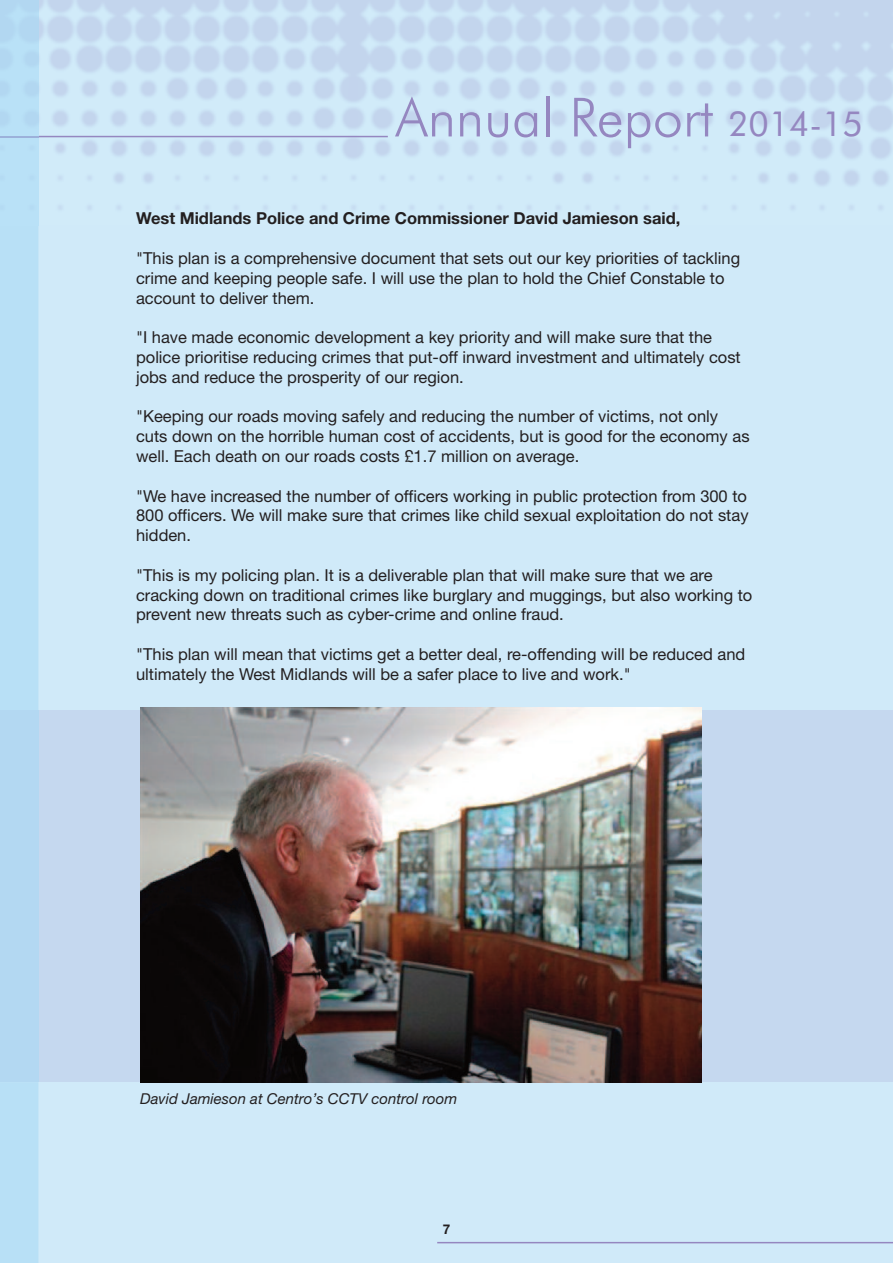
<style>
.page{position:relative;width:893px;height:1263px;background:#d0eaf9}
.page>*{position:absolute;margin:0;border:0;box-sizing:border-box;transform-origin:0 0}
.t1{font:300 54px "Futura BT";color:#9587c0}
.t2{font:16.5px/19.8px "Helvetica Neue LT";color:#231f20}
.t3{font:700 16.5px "Helvetica Neue LT";color:#231f20}
.t4{font:italic 15px "Helvetica Neue LT";color:#231f20}
.t5{font:700 13.5px "Helvetica Neue LT";color:#231f20}
.s1{font-weight:400;font-size:34.5px}
</style>
<div class="page">
<div style="left:38px;top:710px;width:855px;height:372px;background:#c5d8ef"></div>
<hr style="left:0;top:136px;width:388px;height:1px;background:#9587c0">
<hr style="left:437px;top:1242px;width:456px;height:1px;background:#9587c0">
<div style="left:0;top:225px;width:38px;height:1038px;background:#b8e0f6"></div>
<div style="left:0;top:710px;width:38px;height:372px;background:#b3d8f2"></div>
<hr style="left:0;top:136px;width:38px;height:1px;background:#9cb1da">
<img style="left:140px;top:708px;width:562px;height:374px">
<h1 class="t1" style="left:395px;top:96px;width:469px">Annual Report <span class="s1">2014-15</span></h1>
<p class="t3" style="left:136px;top:213px;width:546px">West Midlands Police and Crime Commissioner David Jamieson said,</p>
<p class="t2" style="left:136px;top:250px;width:606px">"This plan is a comprehensive document that sets out our key priorities of tackling crime and keeping people safe. I will use the plan to hold the Chief Constable to account to deliver them.</p>
<p class="t2" style="left:136px;top:329px;width:606px">"I have made economic development a key priority and will make sure that the police prioritise reducing crimes that put-off inward investment and ultimately cost jobs and reduce the prosperity of our region.</p>
<p class="t2" style="left:136px;top:408px;width:615px">"Keeping our roads moving safely and reducing the number of victims, not only cuts down on the horrible human cost of accidents, but is good for the economy as well. Each death on our roads costs £1.7 million on average.</p>
<p class="t2" style="left:136px;top:487px;width:614px;text-align:justify">"We have increased the number of officers working in public protection from 300 to 800 officers. We will make sure that crimes like child sexual exploitation do not stay hidden.</p>
<p class="t2" style="left:136px;top:567px;width:618px">"This is my policing plan. It is a deliverable plan that will make sure that we are cracking down on traditional crimes like burglary and muggings, but also working to prevent new threats such as cyber-crime and online fraud.</p>
<p class="t2" style="left:136px;top:646px;width:611px">"This plan will mean that victims get a better deal, re-offending will be reduced and ultimately the West Midlands will be a safer place to live and work."</p>
<p class="t4" style="left:140px;top:1093px;width:318px">David Jamieson at Centro’s CCTV control room</p>
<p class="t5" style="left:443px;top:1224px;width:9px">7</p>
</div>
